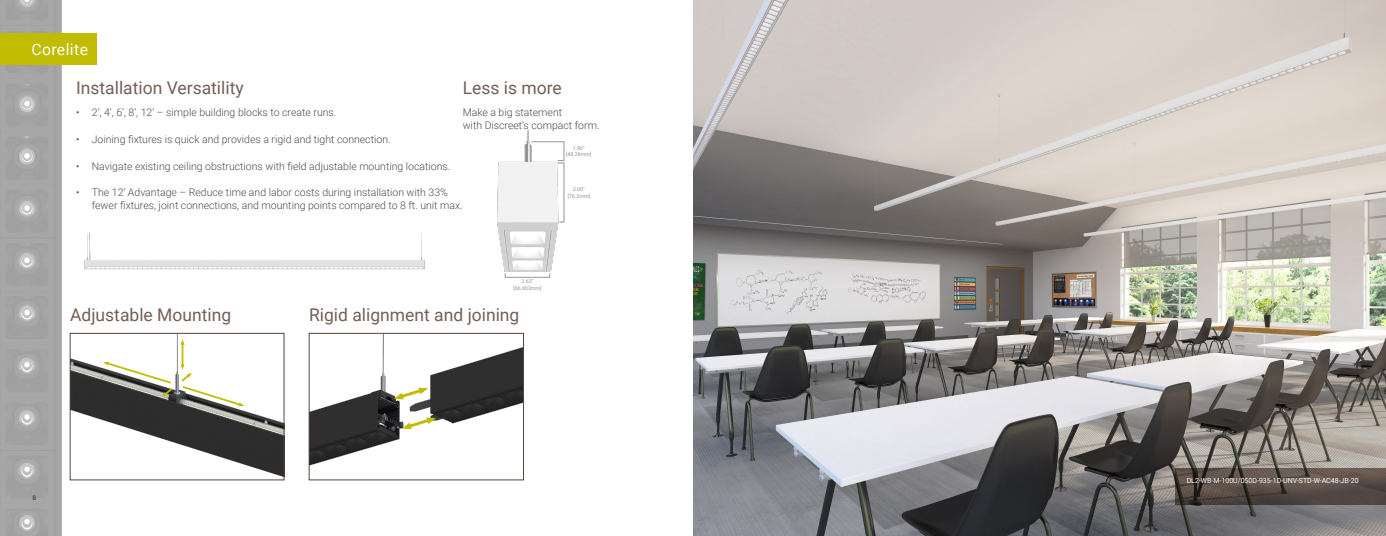
<style>
.page{position:relative;width:1386px;height:536px;background:#fff}
.page>*{position:absolute;margin:0;border:0;box-sizing:border-box;transform-origin:0 0}
.t1{font:17.5px "Roboto";color:#745f55}
.t2{font:15.75px "Roboto";letter-spacing:.025em;color:#fff}
.t3{font:300 10.5px/12.6px "Roboto";color:#4b4c4d}
.t4{font:7px "Roboto";color:#fff}
.t5{font:700 6.56px "Roboto";color:#4b4c4d}
.t6{font:5.25px/6.3px "Roboto";color:#939598;text-align:center}
</style>
<div class="page">
<img style="left:0;top:0;width:70px;height:536px">
<div style="left:0;top:34px;width:97px;height:31px;background:#c0bc00"></div>
<img style="left:84px;top:233px;width:341px;height:37px">
<img style="left:693px;top:0;width:693px;height:536px">
<img style="left:311px;top:335px;width:211px;height:130px">
<div style="left:309px;top:333px;width:215px;height:147px;border:1px solid #5b4337"></div>
<svg style="left:402px;top:416px;width:34px;height:14px"></svg>
<svg style="left:394px;top:386px;width:34px;height:14px"></svg>
<img style="left:72px;top:335px;width:210px;height:142px">
<div style="left:70px;top:333px;width:214px;height:147px;border:1px solid #5b4337"></div>
<svg style="left:103px;top:339px;width:141px;height:67px"></svg>
<img style="left:497px;top:131px;width:68px;height:140px">
<svg style="left:531px;top:141px;width:33px;height:81px"></svg>
<svg style="left:1176px;top:467px;width:210px;height:37px;background:#574c46"></svg>
<h2 class="t2" style="left:31px;top:39px;width:58px">Corelite</h2>
<p class="t1" style="left:76px;top:75px;width:169px">Installation Versatility</p>
<p class="t3" style="left:76px;top:106px;width:262px">• 2’, 4’, 6’, 8’, 12’ – simple building blocks to create runs.</p>
<p class="t3" style="left:76px;top:132px;width:316px">• Joining fixtures is quick and provides a rigid and tight connection.</p>
<p class="t3" style="left:76px;top:159px;width:376px">• Navigate existing ceiling obstructions with field adjustable mounting locations.</p>
<p class="t3" style="left:92px;top:186px;width:372px;text-indent:-16px">• The 12’ Advantage – Reduce time and labor costs during installation with 33% fewer fixtures, joint connections, and mounting points compared to 8 ft. unit max.</p>
<p class="t1" style="left:463px;top:75px;width:101px">Less is more</p>
<p class="t3" style="left:463px;top:106px;width:138px">Make a big statement<br>with Discreet’s compact form.</p>
<p class="t6" style="left:566px;top:144px;width:27px">1.90” [48.26mm]</p>
<p class="t6" style="left:568px;top:186px;width:24px">3.00” [76.2mm]</p>
<p class="t6" style="left:513px;top:278px;width:30px">2.63” [66.802mm]</p>
<p class="t1" style="left:70px;top:302px;width:163px">Adjustable Mounting</p>
<p class="t1" style="left:309px;top:302px;width:212px">Rigid alignment and joining</p>
<p class="t5" style="left:32px;top:493px;width:5px">8</p>
<p class="t4" style="left:1187px;top:475px;width:173px">DL2-WB-M-100U/050D-935-1D-UNV-STD-W-AC48-JB-20</p>
</div>
